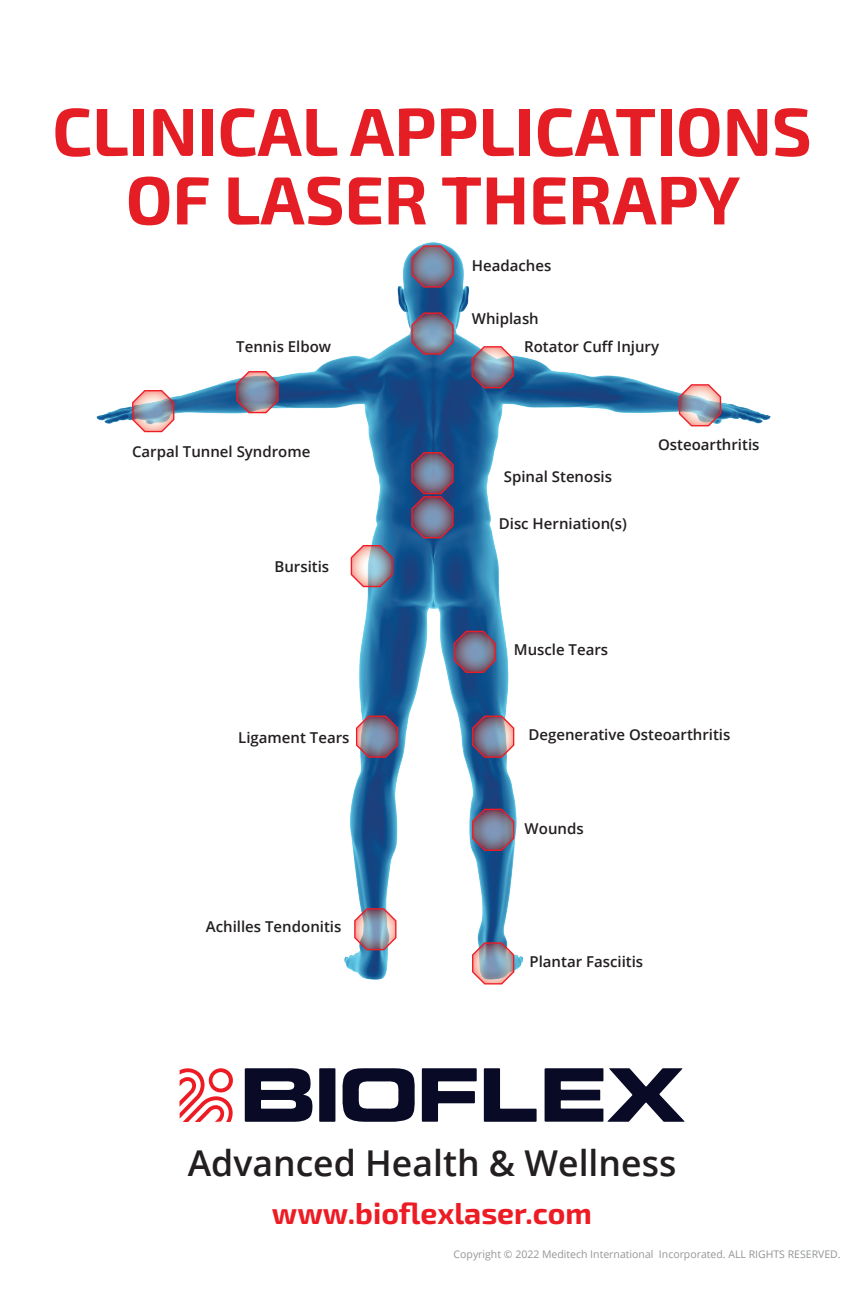
<style>
.page{position:relative;width:864px;height:1296px;background:#fff}
.page>*{position:absolute;margin:0;border:0;box-sizing:border-box;transform-origin:0 0}
.t1{font:700 68px "Exo 2";color:#e41e24}
.t2{font:600 35.6px "Open Sans";color:#231f20}
.t3{font:700 30px "Exo 2";color:#ed1c24}
.t4{font:600 15px "Open Sans";color:#231f20}
.t5{font:10.5px "Open Sans";color:#939598}
</style>
<div class="page">
<img style="left:96px;top:242px;width:674px;height:737px">
<svg style="left:236px;top:370px;width:43px;height:44px;background:#9c8e9f"></svg>
<svg style="left:131px;top:389px;width:44px;height:44px"></svg>
<svg style="left:471px;top:345px;width:44px;height:44px;background:#91879b"></svg>
<svg style="left:411px;top:451px;width:43px;height:88px;background:#6f607f"></svg>
<svg style="left:355px;top:714px;width:44px;height:44px;background:#887b93"></svg>
<svg style="left:350px;top:544px;width:44px;height:44px;background:#b5a8b2"></svg>
<svg style="left:453px;top:630px;width:44px;height:44px;background:#6d6685"></svg>
<svg style="left:471px;top:807px;width:44px;height:45px;background:#74728e"></svg>
<svg style="left:471px;top:714px;width:44px;height:44px;background:#908196"></svg>
<svg style="left:471px;top:941px;width:44px;height:44px"></svg>
<svg style="left:354px;top:907px;width:43px;height:44px;background:#b6a3ae"></svg>
<svg style="left:678px;top:383px;width:44px;height:44px"></svg>
<svg style="left:411px;top:311px;width:43px;height:44px;background:#757691"></svg>
<svg style="left:411px;top:244px;width:43px;height:44px;background:#7d7a93"></svg>
<svg style="left:180px;top:1068px;width:53px;height:54px"></svg>
<svg style="left:245px;top:1068px;width:68px;height:54px"></svg>
<svg style="left:319px;top:1068px;width:16px;height:54px"></svg>
<svg style="left:342px;top:1068px;width:73px;height:54px"></svg>
<svg style="left:422px;top:1068px;width:55px;height:54px"></svg>
<svg style="left:484px;top:1068px;width:53px;height:54px"></svg>
<svg style="left:545px;top:1068px;width:140px;height:54px"></svg>
<p class="t1" style="left:52px;top:84px;width:761px">CLINICAL APPLICATIONS</p>
<p class="t1" style="left:126px;top:153px;width:616px">OF LASER THERAPY</p>
<p class="t4" style="left:472px;top:255px;width:81px">Headaches</p>
<p class="t4" style="left:236px;top:337px;width:96px">Tennis Elbow</p>
<p class="t4" style="left:132px;top:441px;width:180px">Carpal Tunnel Syndrome</p>
<p class="t4" style="left:274px;top:557px;width:56px">Bursitis</p>
<p class="t4" style="left:238px;top:727px;width:113px">Ligament Tears</p>
<p class="t4" style="left:206px;top:917px;width:137px">Achilles Tendonitis</p>
<p class="t4" style="left:472px;top:308px;width:68px">Whiplash</p>
<p class="t4" style="left:524px;top:337px;width:136px">Rotator Cuff Injury</p>
<p class="t4" style="left:504px;top:466px;width:110px">Spinal Stenosis</p>
<p class="t4" style="left:499px;top:513px;width:130px">Disc Herniation(s)</p>
<p class="t4" style="left:658px;top:434px;width:103px">Osteoarthritis</p>
<p class="t4" style="left:514px;top:639px;width:96px">Muscle Tears</p>
<p class="t4" style="left:528px;top:724px;width:204px">Degenerative Osteoarthritis</p>
<p class="t4" style="left:525px;top:819px;width:61px">Wounds</p>
<p class="t4" style="left:530px;top:951px;width:115px">Plantar Fasciitis</p>
<p class="t2" style="left:188px;top:1138px;width:490px">Advanced Health &amp; Wellness</p>
<p class="t3" style="left:272px;top:1193px;width:322px">www.bioflexlaser.com</p>
<p class="t5" style="left:454px;top:1247px;width:389px">Copyright © 2022 Meditech International Incorporated. ALL RIGHTS RESERVED.</p>
</div>
